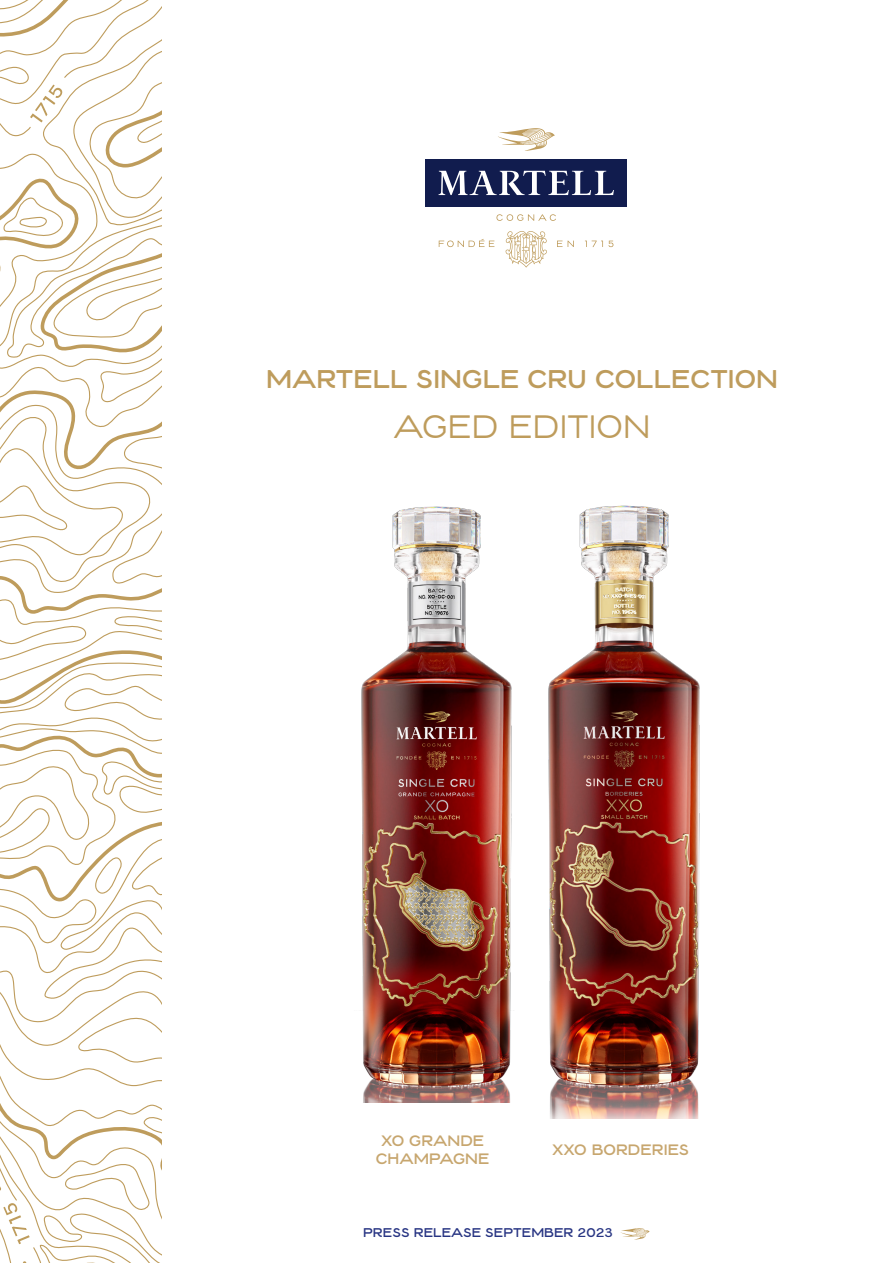
<style>
.page{position:relative;width:893px;height:1263px;background:#fff}
.page>*{position:absolute;margin:0;border:0;box-sizing:border-box;transform-origin:0 0}
._01_Paragraphe{font:32.25px "Martell";color:#be9c5c}
._01_Paragraphe-2{font:500 25.5px "Martell";color:#be9c5c}
._01_Paragraphe-3{font:500 15px/18px "Martell";color:#c7a66e;text-align:center}
.t1{font:500 12.6px "Martell";color:#283583}
</style>
<div class="page">
<svg style="left:0;top:0;width:162px;height:1263px"></svg>
<svg style="left:620px;top:1228px;width:30px;height:12px"></svg>
<img style="left:361px;top:506px;width:151px;height:597px">
<div style="left:425px;top:159px;width:202px;height:48px;background:#111c4e"></div>
<svg style="left:439px;top:171px;width:175px;height:24px"></svg>
<svg style="left:498px;top:128px;width:57px;height:23px"></svg>
<svg style="left:585px;top:240px;width:29px;height:8px"></svg>
<svg style="left:438px;top:214px;width:136px;height:54px"></svg>
<img style="left:548px;top:505px;width:151px;height:613px">
<p class="_01_Paragraphe-2" style="left:266px;top:361px;width:513px">MARTELL SINGLE CRU COLLECTION</p>
<p class="_01_Paragraphe" style="left:394px;top:404px;width:258px">AGED Edition</p>
<p class="_01_Paragraphe-3" style="left:376px;top:1131px;width:115px">XO GRANDE<br>CHAMPAGNE</p>
<p class="_01_Paragraphe-3" style="left:552px;top:1140px;width:139px">XXO BORDERIES</p>
<p class="t1" style="left:363px;top:1224px;width:251px">PRESS RELEASE SEPTEMBER 2023</p>
</div>
